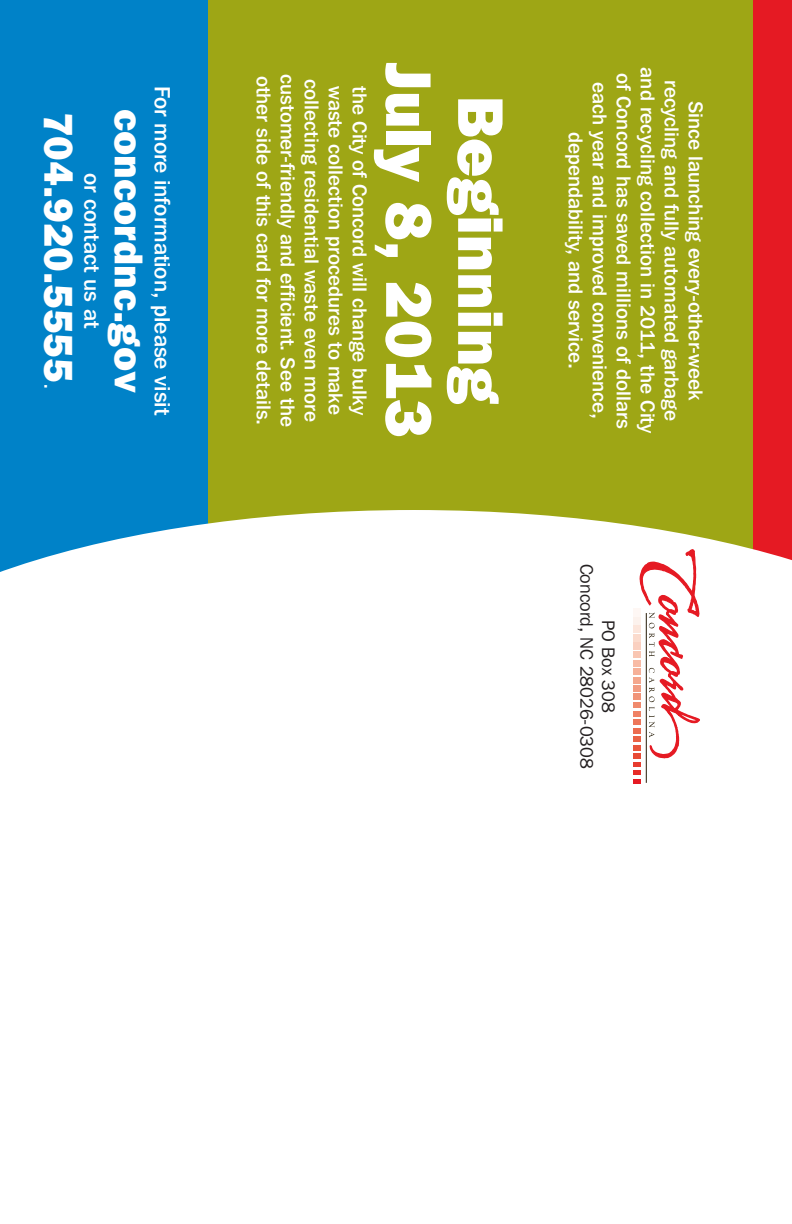
<style>
.page{position:relative;width:792px;height:1224px;background:#fff}
.page>*{position:absolute;margin:0;border:0;box-sizing:border-box;transform-origin:0 0}
.t1{font:800 64px "Franklin Gothic IT Cby BT";color:#fff}
.t2{font:800 40px "Franklin Gothic IT Cby BT";color:#fff}
.t3{font:500 22px "Franklin Gothic IT Cby BT";color:#fff}
.t4{font:500 20px/24px "Franklin Gothic IT Cby BT";color:#fff;text-align:center}
.t5{font:18px "Franklin Gothic IT Cby BT";color:#231f20}
.s1{font-weight:400;font-size:22px}
</style>
<div class="page">
<div style="left:204px;top:0;width:588px;height:614px;background:#9ea615"></div>
<div style="left:754px;top:0;width:38px;height:614px;background:#e51a23"></div>
<div style="left:0;top:0;width:208px;height:614px;background:#0082c8"></div>
<svg style="left:0;top:510px;width:792px;height:274px"></svg>
<svg style="left:634px;top:549px;width:66px;height:234px"></svg>
<hr style="left:646px;top:613px;width:1px;height:170px;background:#251a05">
<p class="t2" style="left:84px;top:112px;width:279px;rotate:90deg">704.920.5555<span class="s1">.</span></p>
<p class="t3" style="left:106px;top:173px;width:157px;rotate:90deg">or contact us at</p>
<p class="t2" style="left:154px;top:109px;width:286px;rotate:90deg">concordnc.gov</p>
<p class="t3" style="left:176px;top:86px;width:331px;rotate:90deg">For more information, please visit</p>
<p class="t1" style="left:450px;top:63px;width:377px;rotate:90deg">July 8, 2013</p>
<p class="t4" style="left:276px;top:76px;width:351px;rotate:90deg">other side of this card for more details.</p>
<p class="t4" style="left:300px;top:74px;width:355px;rotate:90deg">customer-friendly and efficient. See the</p>
<p class="t4" style="left:324px;top:79px;width:344px;rotate:90deg">collecting residential waste even more</p>
<p class="t4" style="left:348px;top:86px;width:330px;rotate:90deg">waste collection procedures to make</p>
<p class="t4" style="left:372px;top:86px;width:330px;rotate:90deg">the City of Concord will change bulky</p>
<p class="t1" style="left:522px;top:96px;width:310px;rotate:90deg">Beginning</p>
<p class="t4" style="left:612px;top:82px;width:339px;rotate:90deg">each year and improved convenience, dependability, and service.</p>
<p class="t4" style="left:636px;top:73px;width:357px;rotate:90deg">of Concord has saved millions of dollars</p>
<p class="t4" style="left:660px;top:67px;width:368px;rotate:90deg">and recycling collection in 2011, the City</p>
<p class="t4" style="left:708px;top:80px;width:342px;rotate:90deg">Since launching every-other-week recycling and fully automated garbage</p>
<p class="t5" style="left:598px;top:564px;width:207px;rotate:90deg">Concord, NC 28026-0308</p>
<p class="t5" style="left:620px;top:620px;width:94px;rotate:90deg">PO Box 308</p>
</div>
